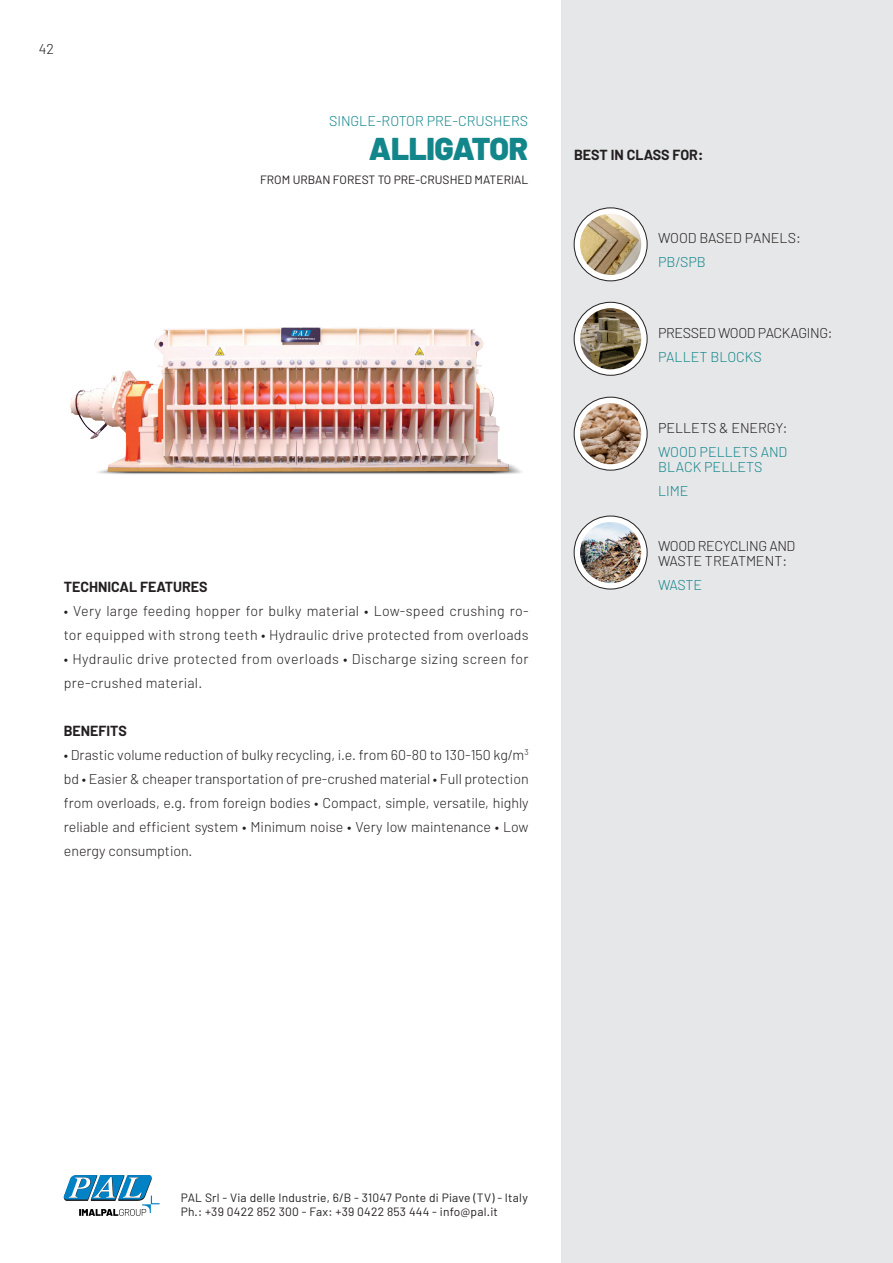
<style>
.page{position:relative;width:893px;height:1263px;background:#fff}
.page>*{position:absolute;margin:0;border:0;box-sizing:border-box;transform-origin:0 0}
.TITOLI{font:900 31.5px "Barlow";letter-spacing:-.01em;color:#13868b}
.PARAGRAFO_BASE{font:300 14.25px/24px "Barlow";letter-spacing:.015em;color:#231f20}
.PARAGRAFO_BASE-2{font:300 14.25px/24px "Barlow";letter-spacing:-.025em;color:#231f20}
.PARAGRAFO_BASE-3{font:700 14.25px "Barlow";color:#231f20}
.PARAGRAFO_BASE-4{font:300 14.25px "Barlow";color:#13868b}
.Normale{font:300 14.25px "Barlow";color:#13868b}
.PARAGRAFO_BASE-5{font:12px "Barlow";letter-spacing:.02em;color:#231f20}
.PARAGRAFO_BASE-6{font:12px "Barlow";color:#231f20}
.s1{color:#13868b}
</style>
<div class="page">
<div style="left:561px;top:0;width:332px;height:1263px;background:#e6e7e9"></div>
<svg style="left:574px;top:516px;width:73px;height:73px"></svg>
<div style="left:574px;top:516px;width:73px;height:73px;border:1px solid #231f20;border-radius:50%"></div>
<img style="left:580px;top:522px;width:61px;height:61px;border-radius:31px">
<svg style="left:574px;top:208px;width:73px;height:73px"></svg>
<div style="left:574px;top:208px;width:73px;height:73px;border:1px solid #231f20;border-radius:50%"></div>
<img style="left:580px;top:214px;width:61px;height:61px;border-radius:31px">
<svg style="left:574px;top:302px;width:73px;height:73px"></svg>
<div style="left:574px;top:302px;width:73px;height:73px;border:1px solid #231f20;border-radius:50%"></div>
<img style="left:580px;top:308px;width:61px;height:61px;border-radius:31px">
<svg style="left:574px;top:397px;width:73px;height:73px"></svg>
<div style="left:574px;top:397px;width:73px;height:73px;border:1px solid #231f20;border-radius:50%"></div>
<img style="left:580px;top:403px;width:61px;height:61px;border-radius:31px">
<img style="left:70px;top:327px;width:452px;height:147px">
<svg style="left:63px;top:1175px;width:97px;height:41px"></svg>
<p class="PARAGRAFO_BASE" style="left:39px;top:37px;width:17px">42</p>
<p class="Normale" style="left:329px;top:112px;width:201px">SINGLE-ROTOR PRE-CRUSHERS</p>
<p class="TITOLI" style="left:369px;top:129px;width:161px">ALLIGATOR</p>
<p class="PARAGRAFO_BASE-6" style="left:260px;top:172px;width:270px">FROM URBAN FOREST TO PRE-CRUSHED MATERIAL</p>
<p class="PARAGRAFO_BASE-3" style="left:64px;top:578px;width:145px">TECHNICAL FEATURES</p>
<p class="PARAGRAFO_BASE" style="left:64px;top:598px;width:466px">• Very large feeding hopper for bulky material • Low-speed crushing ro&shy;tor equipped with strong teeth • Hydraulic drive protected from overloads</p>
<p class="PARAGRAFO_BASE" style="left:64px;top:646px;width:466px">• Hydraulic drive protected from overloads • Discharge sizing screen for</p>
<p class="PARAGRAFO_BASE" style="left:64px;top:670px;width:140px">pre-crushed material.</p>
<p class="PARAGRAFO_BASE-3" style="left:64px;top:722px;width:65px">BENEFITS</p>
<p class="PARAGRAFO_BASE" style="left:64px;top:742px;width:466px;text-align:justify">• Drastic volume reduction of bulky recycling, i.e. from 60-80 to 130-150 kg/m<sup>3 </sup>bd • Easier &amp; cheaper transportation of pre-crushed material • Full protection from overloads, e.g. from foreign bodies • Compact, simple, versatile, highly reliable and efficient system • Minimum noise • Very low maintenance • Low energy consumption.</p>
<p class="PARAGRAFO_BASE-3" style="left:574px;top:146px;width:131px">BEST IN CLASS FOR:</p>
<p class="PARAGRAFO_BASE" style="left:658px;top:226px;width:144px">WOOD BASED PANELS:<br><span class="s1">PB/SPB</span></p>
<p class="PARAGRAFO_BASE-2" style="left:658px;top:320px;width:176px">PRESSED WOOD PACKAGING:<br><span class="s1">PALLET BLOCKS</span></p>
<p class="PARAGRAFO_BASE" style="left:658px;top:415px;width:131px">PELLETS &amp; ENERGY:</p>
<p class="PARAGRAFO_BASE-4" style="left:658px;top:443px;width:131px">WOOD PELLETS AND</p>
<p class="PARAGRAFO_BASE-4" style="left:658px;top:458px;width:106px">BLACK PELLETS</p>
<p class="PARAGRAFO_BASE-4" style="left:658px;top:482px;width:32px">LIME</p>
<p class="PARAGRAFO_BASE-2" style="left:658px;top:538px;width:139px;line-height:15px">WOOD RECYCLING AND<br>WASTE TREATMENT:</p>
<p class="PARAGRAFO_BASE-4" style="left:658px;top:576px;width:46px">WASTE</p>
<p class="PARAGRAFO_BASE-5" style="left:181px;top:1190px;width:349px">PAL Srl - Via delle Industrie, 6/B - 31047 Ponte di Piave (TV) - Italy</p>
<p class="PARAGRAFO_BASE-5" style="left:181px;top:1204px;width:319px">Ph.: +39 0422 852 300 - Fax: +39 0422 853 444 - info@pal.it</p>
</div>
